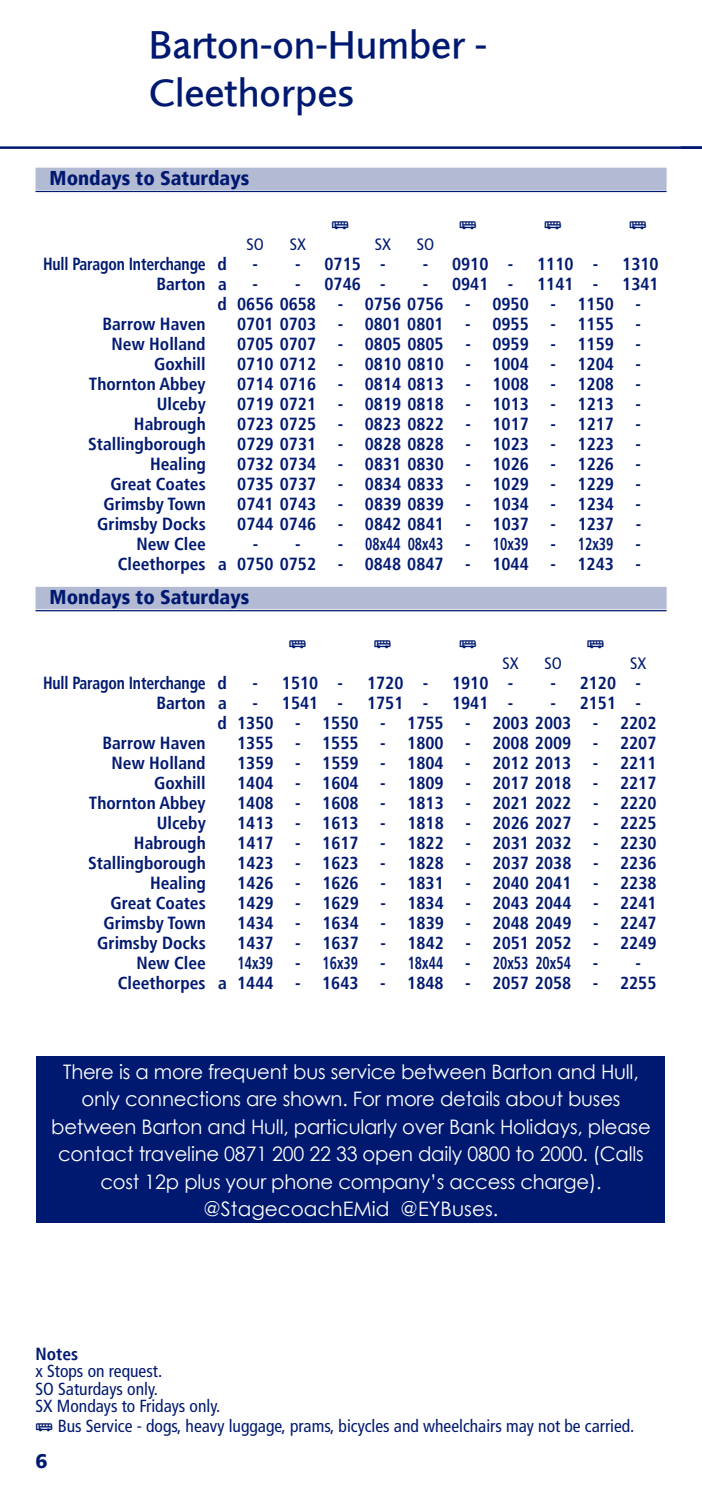
<style>
.page{position:relative;width:702px;height:1489px;background:#fff}
.page>*{position:absolute;margin:0;border:0;box-sizing:border-box;transform-origin:0 0}
.t1{font:500 40px/48px "Foundry Sans";color:#001970}
.t2{font:20px/27.5px "Century Gothic";letter-spacing:-.01em;color:#fff;text-align:center}
.t3{font:900 condensed 20px "Frutiger LT";color:#001970}
.t4{font:900 20px "Frutiger LT";color:#001970}
.t5{font:700 condensed 17.5px/20px "Frutiger LT";color:#001970}
.t6{font:condensed 17.5px/17.5px "Frutiger LT";color:#001970}
.t7{font:700 condensed 17.5px "Frutiger LT";color:#001970;scale:.9 1}
.t8{font:700 condensed 17.5px "Frutiger LT";color:#001970;scale:.8 1}
.t9{font:condensed 16.5px "Frutiger LT";color:#001970}
.t10{font:16.5px "BRFACE2";color:#001970}
.s1{font-family:"BRFACE2";font-stretch:normal;font-size:16.5px}
</style>
<div class="page">
<hr style="left:0;top:146px;width:702px;height:3px;background:#001970">
<div style="left:35px;top:168px;width:631px;height:22px;background:#b3bad4"></div>
<hr style="left:35px;top:191px;width:631px;height:1px;background:#001970">
<div style="left:35px;top:587px;width:631px;height:22px;background:#b3bad4"></div>
<hr style="left:35px;top:610px;width:631px;height:1px;background:#001970">
<div style="left:37px;top:1056px;width:628px;height:167px;background:#001970"></div>
<h1 class="t1" style="left:149px;top:20px;width:339px">Barton-on-Humber -<br>Cleethorpes</h1>
<p class="t3" style="left:50px;top:166px;width:201px">Mondays to Saturdays</p>
<p class="t10" style="left:331px;top:214px;width:19px">G</p>
<p class="t10" style="left:459px;top:214px;width:19px">G</p>
<p class="t10" style="left:544px;top:214px;width:19px">G</p>
<p class="t10" style="left:629px;top:214px;width:19px">G</p>
<p class="t9" style="left:246px;top:234px;width:19px">SO</p>
<p class="t9" style="left:290px;top:234px;width:18px">SX</p>
<p class="t9" style="left:375px;top:234px;width:18px">SX</p>
<p class="t9" style="left:417px;top:234px;width:19px">SO</p>
<p class="t7" style="left:43px;top:253px;width:206px">Hull Paragon Interchange d</p>
<p class="t5" style="left:252px;top:253px;width:50px">- -</p>
<p class="t5" style="left:324px;top:253px;width:63px">0715 -</p>
<p class="t5" style="left:422px;top:253px;width:92px">- 0910 -</p>
<p class="t5" style="left:537px;top:253px;width:63px">1110 -</p>
<p class="t5" style="left:622px;top:253px;width:38px">1310</p>
<p class="t5" style="left:156px;top:273px;width:72px">Barton a</p>
<p class="t5" style="left:252px;top:273px;width:50px">- -</p>
<p class="t5" style="left:324px;top:273px;width:63px">0746 -</p>
<p class="t5" style="left:422px;top:273px;width:92px">- 0941 -</p>
<p class="t5" style="left:537px;top:273px;width:63px">1141 -</p>
<p class="t5" style="left:217px;top:273px;width:442px;text-indent:404px">1341 d 0656 0658 - 0756 0756 - 0950 - 1150 -</p>
<p class="t5" style="left:102px;top:313px;width:105px">Barrow Haven</p>
<p class="t5" style="left:237px;top:313px;width:405px">0701 0703 - 0801 0801 - 0955 - 1155 -</p>
<p class="t5" style="left:112px;top:333px;width:96px">New Holland</p>
<p class="t5" style="left:237px;top:333px;width:405px">0705 0707 - 0805 0805 - 0959 - 1159 -</p>
<p class="t5" style="left:154px;top:353px;width:53px">Goxhill</p>
<p class="t5" style="left:237px;top:353px;width:405px">0710 0712 - 0810 0810 - 1004 - 1204 -</p>
<p class="t5" style="left:89px;top:373px;width:118px">Thornton Abbey</p>
<p class="t5" style="left:237px;top:373px;width:405px">0714 0716 - 0814 0813 - 1008 - 1208 -</p>
<p class="t5" style="left:157px;top:393px;width:50px">Ulceby</p>
<p class="t5" style="left:237px;top:393px;width:405px">0719 0721 - 0819 0818 - 1013 - 1213 -</p>
<p class="t5" style="left:134px;top:413px;width:73px">Habrough</p>
<p class="t5" style="left:237px;top:413px;width:405px">0723 0725 - 0823 0822 - 1017 - 1217 -</p>
<p class="t5" style="left:88px;top:433px;width:119px">Stallingborough</p>
<p class="t5" style="left:237px;top:433px;width:405px">0729 0731 - 0828 0828 - 1023 - 1223 -</p>
<p class="t5" style="left:150px;top:453px;width:57px">Healing</p>
<p class="t5" style="left:237px;top:453px;width:405px">0732 0734 - 0831 0830 - 1026 - 1226 -</p>
<p class="t5" style="left:110px;top:473px;width:97px">Great Coates</p>
<p class="t5" style="left:237px;top:473px;width:405px">0735 0737 - 0834 0833 - 1029 - 1229 -</p>
<p class="t5" style="left:103px;top:493px;width:104px">Grimsby Town</p>
<p class="t5" style="left:237px;top:493px;width:405px">0741 0743 - 0839 0839 - 1034 - 1234 -</p>
<p class="t5" style="left:97px;top:513px;width:110px">Grimsby Docks</p>
<p class="t5" style="left:237px;top:513px;width:405px">0744 0746 - 0842 0841 - 1037 - 1237 -</p>
<p class="t5" style="left:136px;top:533px;width:71px">New Clee</p>
<p class="t5" style="left:253px;top:533px;width:50px">- -</p>
<p class="t5" style="left:338px;top:533px;width:107px">- 08x44 08x43</p>
<p class="t5" style="left:465px;top:533px;width:65px">- 10x39</p>
<p class="t5" style="left:550px;top:533px;width:65px">- 12x39</p>
<p class="t5" style="left:118px;top:533px;width:524px;text-align:right">-<br>Cleethorpes a 0750 0752 - 0848 0847 - 1044 - 1243 -</p>
<p class="t3" style="left:50px;top:585px;width:201px">Mondays to Saturdays</p>
<p class="t10" style="left:289px;top:633px;width:19px">G</p>
<p class="t10" style="left:374px;top:633px;width:19px">G</p>
<p class="t10" style="left:459px;top:633px;width:19px">G</p>
<p class="t10" style="left:586px;top:633px;width:19px">G</p>
<p class="t9" style="left:502px;top:653px;width:18px">SX</p>
<p class="t9" style="left:544px;top:653px;width:19px">SO</p>
<p class="t9" style="left:630px;top:653px;width:18px">SX</p>
<p class="t7" style="left:43px;top:672px;width:206px">Hull Paragon Interchange d</p>
<p class="t5" style="left:252px;top:672px;width:92px">- 1510 -</p>
<p class="t5" style="left:367px;top:672px;width:63px">1720 -</p>
<p class="t5" style="left:452px;top:672px;width:63px">1910 -</p>
<p class="t5" style="left:550px;top:672px;width:92px">- 2120 -</p>
<p class="t5" style="left:156px;top:692px;width:72px">Barton a</p>
<p class="t5" style="left:252px;top:692px;width:92px">- 1541 -</p>
<p class="t5" style="left:367px;top:692px;width:63px">1751 -</p>
<p class="t5" style="left:452px;top:692px;width:63px">1941 -</p>
<p class="t5" style="left:217px;top:692px;width:440px;text-indent:333px">- 2151 -<br>d 1350 - 1550 - 1755 - 2003 2003 - 2202</p>
<p class="t5" style="left:102px;top:732px;width:105px">Barrow Haven</p>
<p class="t5" style="left:237px;top:732px;width:421px">1355 - 1555 - 1800 - 2008 2009 - 2207</p>
<p class="t5" style="left:112px;top:752px;width:96px">New Holland</p>
<p class="t5" style="left:237px;top:752px;width:421px">1359 - 1559 - 1804 - 2012 2013 - 2211</p>
<p class="t5" style="left:154px;top:772px;width:53px">Goxhill</p>
<p class="t5" style="left:237px;top:772px;width:421px">1404 - 1604 - 1809 - 2017 2018 - 2217</p>
<p class="t5" style="left:89px;top:792px;width:118px">Thornton Abbey</p>
<p class="t5" style="left:237px;top:792px;width:421px">1408 - 1608 - 1813 - 2021 2022 - 2220</p>
<p class="t5" style="left:157px;top:812px;width:50px">Ulceby</p>
<p class="t5" style="left:237px;top:812px;width:421px">1413 - 1613 - 1818 - 2026 2027 - 2225</p>
<p class="t5" style="left:134px;top:832px;width:73px">Habrough</p>
<p class="t5" style="left:237px;top:832px;width:421px">1417 - 1617 - 1822 - 2031 2032 - 2230</p>
<p class="t5" style="left:88px;top:852px;width:119px">Stallingborough</p>
<p class="t5" style="left:237px;top:852px;width:421px">1423 - 1623 - 1828 - 2037 2038 - 2236</p>
<p class="t5" style="left:150px;top:872px;width:57px">Healing</p>
<p class="t5" style="left:237px;top:872px;width:421px">1426 - 1626 - 1831 - 2040 2041 - 2238</p>
<p class="t5" style="left:110px;top:892px;width:97px">Great Coates</p>
<p class="t5" style="left:237px;top:892px;width:421px">1429 - 1629 - 1834 - 2043 2044 - 2241</p>
<p class="t5" style="left:103px;top:912px;width:104px">Grimsby Town</p>
<p class="t5" style="left:237px;top:912px;width:421px">1434 - 1634 - 1839 - 2048 2049 - 2247</p>
<p class="t5" style="left:97px;top:932px;width:110px">Grimsby Docks</p>
<p class="t5" style="left:237px;top:932px;width:421px">1437 - 1637 - 1842 - 2051 2052 - 2249</p>
<p class="t5" style="left:136px;top:952px;width:71px">New Clee</p>
<p class="t8" style="left:237px;top:952px;width:46px">14x39</p>
<p class="t5" style="left:295px;top:952px;width:65px">- 16x39</p>
<p class="t5" style="left:380px;top:952px;width:65px">- 18x44</p>
<p class="t5" style="left:465px;top:952px;width:107px">- 20x53 20x54</p>
<p class="t5" style="left:118px;top:952px;width:540px;text-indent:475px">- -<br>Cleethorpes a 1444 - 1643 - 1848 - 2057 2058 - 2255</p>
<p class="t2" style="left:51px;top:1057px;width:601px">There is a more frequent bus service between Barton and Hull, only connections are shown. For more details about buses between Barton and Hull, particularly over Bank Holidays, please contact traveline 0871 200 22 33 open daily 0800 to 2000. (Calls cost 12p plus your phone company’s access charge). @StagecoachEMid @EYBuses.</p>
<p class="t5" style="left:35px;top:1343px;width:44px">Notes</p>
<p class="t6" style="left:35px;top:1362px;width:186px">x Stops on request.<br>SO Saturdays only.<br>SX Mondays to Fridays only.</p>
<p class="t6" style="left:35px;top:1417px;width:600px"><span class="s1">G</span> Bus Service - dogs, heavy luggage, prams, bicycles and wheelchairs may not be carried.</p>
<p class="t4" style="left:35px;top:1448px;width:14px">6</p>
</div>
